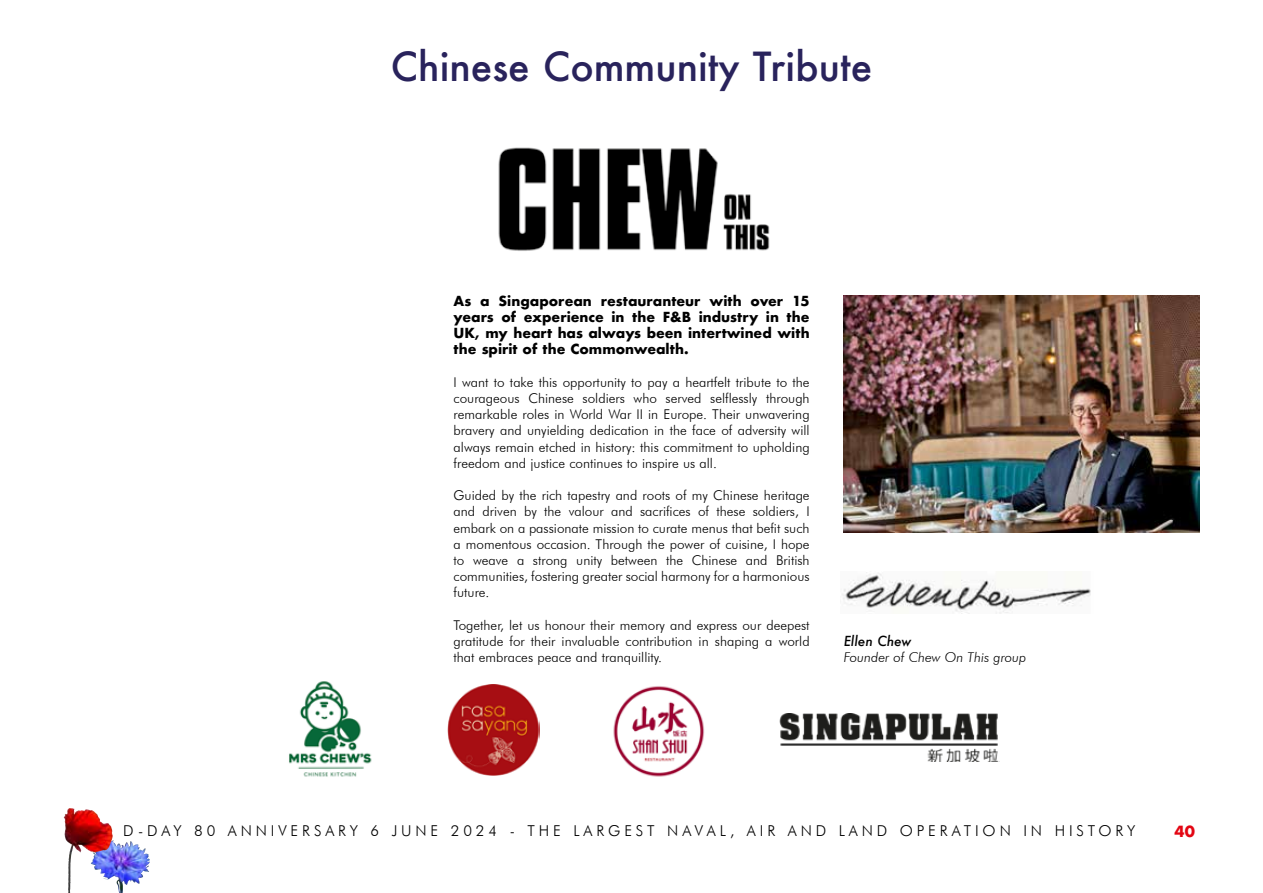
<style>
.page{position:relative;width:1263px;height:893px;background:#fff}
.page>*{position:absolute;margin:0;border:0;box-sizing:border-box;transform-origin:0 0}
.t1{font:500 39px "Futura";color:#29235c}
.t2{font:300 15px "Futura BT";letter-spacing:.26em;color:#000}
.t3{font:700 15px "Futura";color:#e30613}
.t4{font:300 13.5px/16.2px "Futura BT";color:#000;text-align:justify}
.t5{font:700 13.5px/16.2px "Futura";color:#000;text-align:justify}
.t6{font:italic 300 13.5px "Futura BT";color:#000}
.t7{font:italic 500 13.5px "Futura";color:#000}
</style>
<div class="page">
<hr style="left:1262px;top:0;width:1px;height:893px;background:#d9d2d0">
<img style="left:99px;top:840px;width:14px;height:5px">
<img style="left:64px;top:808px;width:8px;height:53px">
<img style="left:843px;top:296px;width:356px;height:237px">
<img style="left:842px;top:572px;width:249px;height:41px">
<img style="left:498px;top:147px;width:272px;height:104px">
<img style="left:289px;top:681px;width:83px;height:96px">
<img style="left:447px;top:685px;width:93px;height:91px">
<img style="left:613px;top:686px;width:92px;height:91px">
<img style="left:779px;top:713px;width:219px;height:48px">
<h1 class="t1" style="left:391px;top:40px;width:483px">Chinese Community Tribute</h1>
<p class="t5" style="left:454px;top:293px;width:358px">As a Singaporean restauranteur with over 15 years of experience in the F&amp;B industry in the UK, my heart has always been intertwined with the spirit of the Commonwealth.</p>
<p class="t4" style="left:454px;top:374px;width:358px">I want to take this opportunity to pay a heartfelt tribute to the courageous Chinese soldiers who served selflessly through remarkable roles in World War II in Europe. Their unwavering bravery and unyielding dedication in the face of adversity will always remain etched in history: this commitment to upholding freedom and justice continues to inspire us all.</p>
<p class="t4" style="left:454px;top:487px;width:358px">Guided by the rich tapestry and roots of my Chinese heritage and driven by the valour and sacrifices of these soldiers, I embark on a passionate mission to curate menus that befit such a momentous occasion. Through the power of cuisine, I hope to weave a strong unity between the Chinese and British communities, fostering greater social harmony for a harmonious future.</p>
<p class="t4" style="left:454px;top:617px;width:357px">Together, let us honour their memory and express our deepest gratitude for their invaluable contribution in shaping a world that embraces peace and tranquillity.</p>
<p class="t7" style="left:844px;top:632px;width:69px">Ellen Chew</p>
<p class="t6" style="left:844px;top:649px;width:184px">Founder of Chew On This group</p>
<p class="t2" style="left:123px;top:821px;width:1013px">D-DAY 80 ANNIVERSARY 6 JUNE 2024 - THE LARGEST NAVAL, AIR AND LAND OPERATION IN HISTORY</p>
<p class="t3" style="left:1174px;top:820px;width:22px">40</p>
</div>
